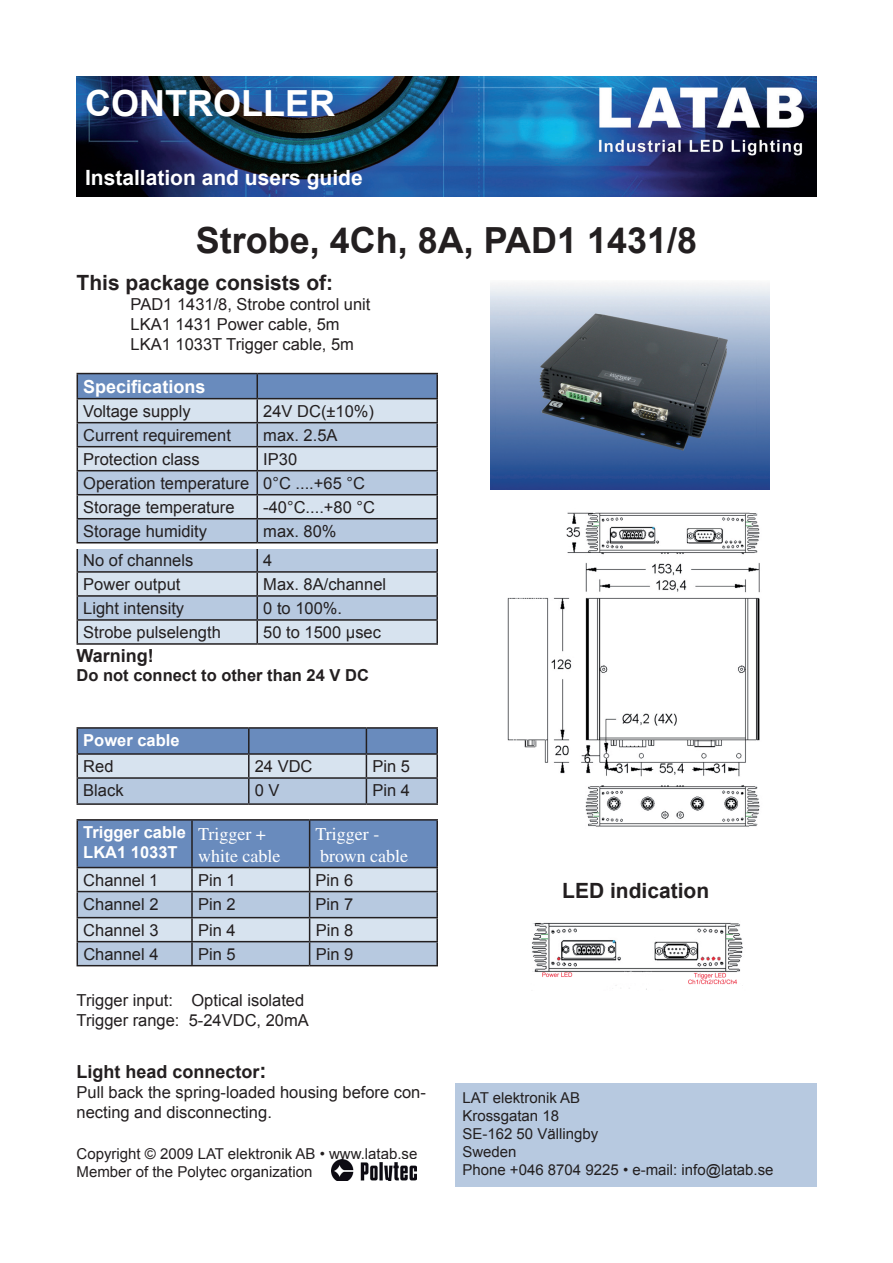
<style>
.page{position:relative;width:893px;height:1263px;background:#fff}
.page>*{position:absolute;margin:0;border:0;box-sizing:border-box;transform-origin:0 0}
.t1{font:700 36px "Arial";color:#231f20}
.t2{font:700 36px "Arial";color:#fff}
.t3{font:700 21px "Arial";color:#231f20}
.t4{font:700 21px "Arial";color:#fff}
.t5{font:18px/21.6px "Times";color:#fff}
.t6{font:700 18px "Arial";color:#231f20}
.t7{font:700 18px "Arial";color:#fff}
.t8{font:16.5px/19.8px "Arial";color:#231f20}
.t9{font:700 16.5px/19.8px "Arial";color:#fff}
.t10{font:700 16.5px "Arial";color:#231f20}
.t11{font:15px/18px "Arial";color:#231f20}
.s1{font-size:21px}
</style>
<div class="page">
<div style="left:455px;top:1083px;width:361px;height:103px;background:#b7c9e0"></div>
<img style="left:331px;top:1159px;width:85px;height:21px">
<hr style="left:436px;top:549px;width:2px;height:22px;background:#231f20">
<hr style="left:257px;top:571px;width:181px;height:2px;background:#231f20">
<hr style="left:436px;top:573px;width:2px;height:22px;background:#231f20">
<hr style="left:257px;top:595px;width:181px;height:2px;background:#231f20">
<hr style="left:436px;top:597px;width:2px;height:22px;background:#231f20">
<hr style="left:257px;top:619px;width:181px;height:2px;background:#231f20">
<hr style="left:436px;top:621px;width:2px;height:22px;background:#231f20">
<hr style="left:77px;top:643px;width:180px;height:2px;background:#231f20">
<hr style="left:257px;top:643px;width:181px;height:2px;background:#231f20">
<hr style="left:77px;top:373px;width:180px;height:1px;background:#231f20">
<hr style="left:257px;top:373px;width:181px;height:1px;background:#231f20">
<hr style="left:436px;top:374px;width:2px;height:24px;background:#231f20">
<hr style="left:257px;top:398px;width:181px;height:1px;background:#231f20">
<hr style="left:436px;top:399px;width:2px;height:23px;background:#231f20">
<hr style="left:257px;top:422px;width:181px;height:1px;background:#231f20">
<hr style="left:436px;top:423px;width:2px;height:23px;background:#231f20">
<hr style="left:257px;top:446px;width:181px;height:1px;background:#231f20">
<hr style="left:436px;top:447px;width:2px;height:23px;background:#231f20">
<hr style="left:257px;top:470px;width:181px;height:1px;background:#231f20">
<hr style="left:436px;top:471px;width:2px;height:23px;background:#231f20">
<hr style="left:257px;top:494px;width:181px;height:1px;background:#231f20">
<hr style="left:436px;top:495px;width:2px;height:23px;background:#231f20">
<svg style="left:77px;top:374px;width:360px;height:270px;background:#b1c0d2"></svg>
<hr style="left:257px;top:518px;width:181px;height:1px;background:#231f20">
<hr style="left:256px;top:519px;width:2px;height:23px;background:#231f20">
<hr style="left:436px;top:519px;width:2px;height:23px;background:#231f20">
<hr style="left:77px;top:542px;width:180px;height:1px;background:#231f20">
<hr style="left:257px;top:542px;width:181px;height:1px;background:#231f20">
<img style="left:531px;top:922px;width:212px;height:68px">
<hr style="left:77px;top:819px;width:115px;height:2px;background:#231f20">
<hr style="left:192px;top:819px;width:118px;height:2px;background:#231f20">
<hr style="left:310px;top:819px;width:128px;height:2px;background:#231f20">
<hr style="left:436px;top:821px;width:2px;height:46px;background:#231f20">
<hr style="left:310px;top:867px;width:128px;height:1px;background:#231f20">
<hr style="left:436px;top:868px;width:2px;height:23px;background:#231f20">
<hr style="left:310px;top:891px;width:128px;height:1px;background:#231f20">
<hr style="left:436px;top:892px;width:2px;height:25px;background:#231f20">
<hr style="left:310px;top:917px;width:128px;height:1px;background:#231f20">
<hr style="left:436px;top:918px;width:2px;height:23px;background:#231f20">
<hr style="left:310px;top:941px;width:128px;height:1px;background:#231f20">
<svg style="left:77px;top:820px;width:360px;height:145px;background:#9fb3ce"></svg>
<hr style="left:436px;top:942px;width:2px;height:23px;background:#231f20">
<hr style="left:77px;top:965px;width:115px;height:1px;background:#231f20">
<hr style="left:192px;top:965px;width:118px;height:1px;background:#231f20">
<hr style="left:310px;top:965px;width:128px;height:1px;background:#231f20">
<hr style="left:77px;top:727px;width:172px;height:2px;background:#231f20">
<hr style="left:249px;top:727px;width:117px;height:2px;background:#231f20">
<hr style="left:366px;top:727px;width:72px;height:2px;background:#231f20">
<hr style="left:436px;top:729px;width:2px;height:24px;background:#231f20">
<hr style="left:366px;top:753px;width:72px;height:2px;background:#231f20">
<hr style="left:436px;top:755px;width:2px;height:22px;background:#231f20">
<hr style="left:366px;top:777px;width:72px;height:2px;background:#231f20">
<svg style="left:77px;top:728px;width:360px;height:75px;background:#9db1cc"></svg>
<hr style="left:436px;top:779px;width:2px;height:24px;background:#231f20">
<hr style="left:77px;top:803px;width:172px;height:2px;background:#231f20">
<hr style="left:249px;top:803px;width:117px;height:2px;background:#231f20">
<hr style="left:366px;top:803px;width:72px;height:2px;background:#231f20">
<img style="left:77px;top:77px;width:739px;height:120px">
<img style="left:491px;top:284px;width:279px;height:206px">
<img style="left:507px;top:512px;width:253px;height:315px">
<h1 class="t2" style="left:85px;top:79px;width:251px">CONTROLLER</h1>
<p class="t4" style="left:85px;top:164px;width:279px">Installation and users guide</p>
<h1 class="t1" style="left:196px;top:216px;width:503px">Strobe, 4Ch, 8A, PAD1 1431/8</h1>
<p class="t3" style="left:77px;top:269px;width:258px">This package consists of:</p>
<p class="t8" style="left:131px;top:295px;width:241px">PAD1 1431/8, Strobe control unit<br>LKA1 1431 Power cable, 5m<br>LKA1 1033T Trigger cable, 5m</p>
<p class="t7" style="left:83px;top:374px;width:124px">Specifications</p>
<p class="t8" style="left:83px;top:401px;width:109px">Voltage supply</p>
<p class="t8" style="left:263px;top:401px;width:112px">24V DC(±10%)</p>
<p class="t8" style="left:83px;top:425px;width:149px">Current requirement</p>
<p class="t8" style="left:263px;top:425px;width:76px">max. 2.5A</p>
<p class="t8" style="left:83px;top:449px;width:118px">Protection class</p>
<p class="t8" style="left:83px;top:447px;width:283px;line-height:24px;text-indent:180px">IP30<br>Operation temperature 0°C ....+65 °C<br>Storage temperature</p>
<p class="t8" style="left:263px;top:497px;width:113px">-40°C....+80 °C</p>
<p class="t8" style="left:83px;top:521px;width:125px">Storage humidity</p>
<p class="t8" style="left:263px;top:521px;width:75px">max. 80%</p>
<p class="t8" style="left:83px;top:550px;width:112px">No of channels</p>
<p class="t8" style="left:263px;top:550px;width:11px">4</p>
<p class="t8" style="left:83px;top:574px;width:99px">Power output</p>
<p class="t8" style="left:263px;top:574px;width:124px">Max. 8A/channel</p>
<p class="t8" style="left:83px;top:598px;width:102px">Light intensity</p>
<p class="t8" style="left:263px;top:598px;width:80px">0 to 100%.</p>
<p class="t8" style="left:83px;top:622px;width:139px">Strobe pulselength</p>
<p class="t8" style="left:263px;top:622px;width:119px">50 to 1500 µsec</p>
<p class="t6" style="left:77px;top:643px;width:79px">Warning!</p>
<p class="t10" style="left:77px;top:665px;width:294px">Do not connect to other than 24 V DC</p>
<p class="t9" style="left:83px;top:731px;width:98px">Power cable</p>
<p class="t8" style="left:83px;top:756px;width:32px">Red</p>
<p class="t8" style="left:255px;top:756px;width:59px">24 VDC</p>
<p class="t8" style="left:372px;top:756px;width:39px">Pin 5</p>
<p class="t8" style="left:83px;top:780px;width:42px">Black</p>
<p class="t8" style="left:255px;top:780px;width:26px">0 V</p>
<p class="t8" style="left:372px;top:780px;width:39px">Pin 4</p>
<p class="t9" style="left:83px;top:823px;width:104px">Trigger cable<br>LKA1 1033T</p>
<p class="t5" style="left:198px;top:823px;width:84px">Trigger + white cable</p>
<p class="t5" style="left:316px;top:823px;width:94px">Trigger - brown cable</p>
<p class="t8" style="left:83px;top:870px;width:77px">Channel 1</p>
<p class="t8" style="left:198px;top:870px;width:39px">Pin 1</p>
<p class="t8" style="left:316px;top:870px;width:39px">Pin 6</p>
<p class="t8" style="left:83px;top:894px;width:77px">Channel 2</p>
<p class="t8" style="left:198px;top:894px;width:39px">Pin 2</p>
<p class="t8" style="left:316px;top:894px;width:39px">Pin 7</p>
<p class="t8" style="left:83px;top:920px;width:77px">Channel 3</p>
<p class="t8" style="left:198px;top:920px;width:39px">Pin 4</p>
<p class="t8" style="left:316px;top:920px;width:39px">Pin 8</p>
<p class="t8" style="left:83px;top:944px;width:77px">Channel 4</p>
<p class="t8" style="left:198px;top:944px;width:39px">Pin 5</p>
<p class="t8" style="left:316px;top:944px;width:39px">Pin 9</p>
<p class="t8" style="left:77px;top:990px;width:234px">Trigger input: Optical isolated<br>Trigger range: 5-24VDC, 20mA</p>
<p class="t6" style="left:77px;top:1060px;width:191px">Light head connector<span class="s1">:</span></p>
<p class="t8" style="left:77px;top:1083px;width:351px">Pull back the spring-loaded housing before con&shy;necting and disconnecting.</p>
<p class="t11" style="left:77px;top:1145px;width:342px">Copyright © 2009 LAT elektronik AB • www.latab.se<br>Member of the Polytec organization</p>
<p class="t3" style="left:562px;top:877px;width:149px">LED indication</p>
<p class="t11" style="left:462px;top:1089px;width:313px">LAT elektronik AB<br>Krossgatan 18<br>SE-162 50 Vällingby<br>Sweden<br>Phone +046 8704 9225 • e-mail: info@latab.se</p>
</div>
